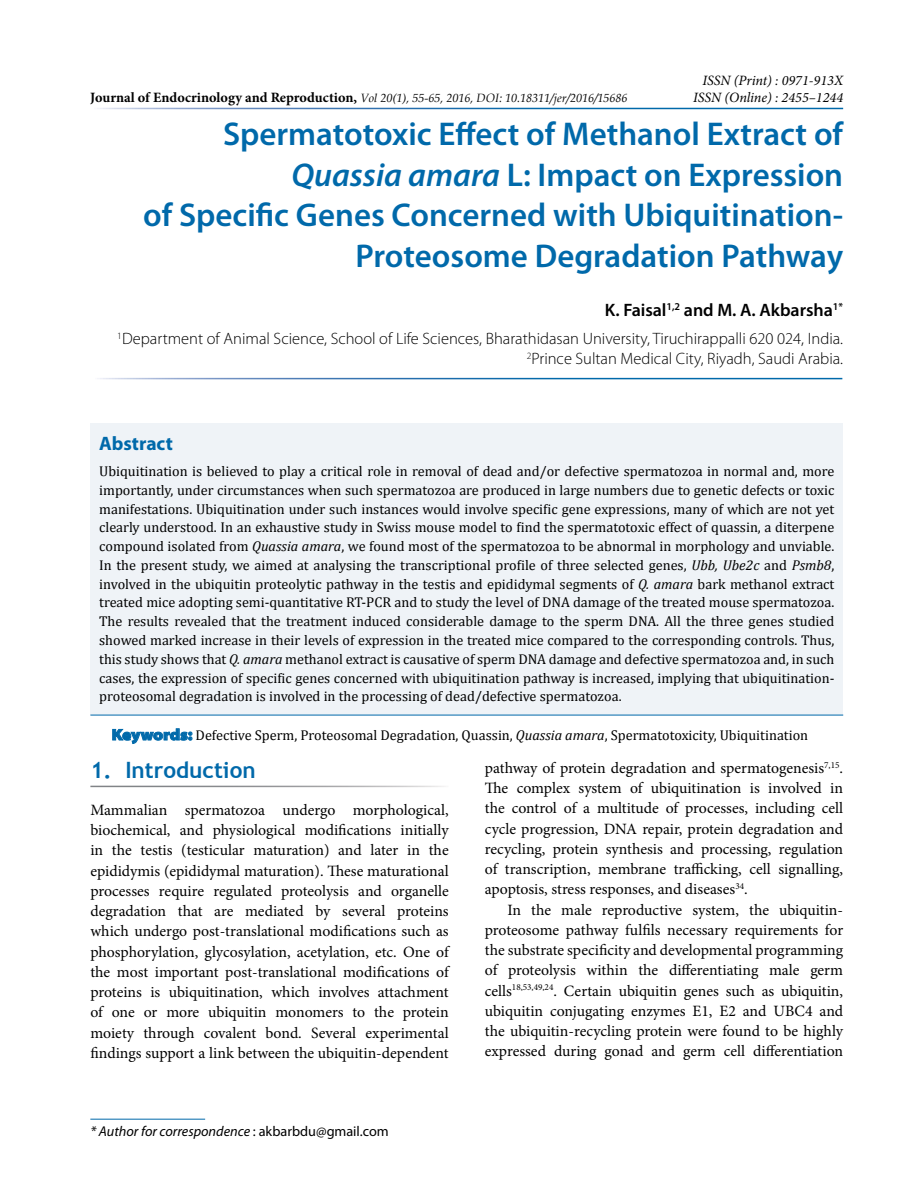
<style>
.page{position:relative;width:918px;height:1188px;background:#fff}
.page>*{position:absolute;margin:0;border:0;box-sizing:border-box;transform-origin:0 0}
.t1{font:600 33px/40.5px "Myriad Pro";color:#0069aa;text-align:right}
.t2{font:700 22.5px "Trebuchet MS";color:#0069aa}
.t3{font:700 19.5px "Myriad Pro";color:#0069aa}
.t4{font:600 18px "Myriad Pro";color:#000}
.t5{font:300 16.5px/19.8px "Myriad Pro";color:#000;text-align:right}
.t6{font:15.75px/20.2px "Minion Pro";color:#000;text-align:justify}
.t7{font:14.25px/18.8px "Cambria";color:#000;text-align:justify}
.t8{font:italic 14.25px/17.1px "Minion Pro";color:#000;text-align:right}
.t9{font:italic 14.25px "Myriad Pro";color:#000}
.t10{font:italic 12px "Book Antiqua";color:#000}
.s1{font-family:"Minion Pro";font-weight:700;font-style:normal;font-size:14.25px}
.s2{font-style:italic}
.s3{font-family:"Myriad Pro";font-weight:900;font-stretch:semi-expanded;font-size:15.75px;color:#0069aa}
.s4{font-style:normal}
</style>
<div class="page">
<hr style="left:90px;top:1119px;width:115px;height:1px;background:#0069aa">
<div style="left:90px;top:423px;width:753px;height:292px;background:#eff3f7"></div>
<hr style="left:90px;top:715px;width:753px;height:1px;background:#0069aa">
<svg style="left:113px;top:729px;width:79px;height:15px"></svg>
<p class="t10" style="left:90px;top:89px;width:539px"><span class="s1">Journal of Endocrinology and Reproduction,</span> Vol 20(1), 55-65, 2016, DOI: 10.18311/jer/2016/15686</p>
<p class="t8" style="left:693px;top:71px;width:152px">ISSN (Print) : 0971-913X<br>ISSN (Online) : 2455–1244</p>
<h1 class="t1" style="left:143px;top:113px;width:702px">Spermatotoxic Effect of Methanol Extract of <span class="s2">Quassia amara</span> L: Impact on Expression<br>of Specific Genes Concerned with Ubiquitination-Proteosome Degradation Pathway</h1>
<p class="t4" style="left:605px;top:298px;width:240px">K. Faisal<sup>1,2</sup> and M. A. Akbarsha<sup>1*</sup></p>
<p class="t5" style="left:117px;top:329px;width:727px"><sup>1</sup>Department of Animal Science, School of Life Sciences, Bharathidasan University, Tiruchirappalli 620 024, India.<br><sup>2</sup>Prince Sultan Medical City, Riyadh, Saudi Arabia.</p>
<h3 class="t3" style="left:99px;top:433px;width:75px">Abstract</h3>
<p class="t7" style="left:99px;top:462px;width:737px">Ubiquitination is believed to play a critical role in removal of dead and/or defective spermatozoa in normal and, more importantly, under circumstances when such spermatozoa are produced in large numbers due to genetic defects or toxic manifestations. Ubiquitination under such instances would involve specific gene expressions, many of which are not yet clearly understood. In an exhaustive study in Swiss mouse model to find the spermatotoxic effect of quassin, a diterpene compound isolated from <span class="s2">Quassia amara</span>, we found most of the spermatozoa to be abnormal in morphology and unviable.<br>In the present study, we aimed at analysing the transcriptional profile of three selected genes, <span class="s2">Ubb, Ube2c</span> and <span class="s2">Psmb8</span>, involved in the ubiquitin proteolytic pathway in the testis and epididymal segments of <span class="s2">Q. amara</span> bark methanol extract treated mice adopting semi-quantitative RT-PCR and to study the level of DNA damage of the treated mouse spermatozoa.<br>The results revealed that the treatment induced considerable damage to the sperm DNA. All the three genes studied showed marked increase in their levels of expression in the treated mice compared to the corresponding controls. Thus, this study shows that <span class="s2">Q. amara</span> methanol extract is causative of sperm DNA damage and defective spermatozoa and, in such cases, the expression of specific genes concerned with ubiquitination pathway is increased, implying that ubiquitination&shy;proteosomal degradation is involved in the processing of dead/defective spermatozoa.</p>
<p class="t7" style="left:112px;top:726px;width:698px"><span class="s3">Keywords:</span> Defective Sperm, Proteosomal Degradation, Quassin, <span class="s2">Quassia amara</span>, Spermatotoxicity, Ubiquitination</p>
<h2 class="t2" style="left:90px;top:756px;width:167px">1. Introduction</h2>
<p class="t6" style="left:90px;top:800px;width:360px">Mammalian spermatozoa undergo morphological, biochemical, and physiological modifications initially in the testis (testicular maturation) and later in the epididymis (epididymal maturation). These maturational processes require regulated proteolysis and organelle degradation that are mediated by several proteins which undergo post-translational modifications such as phosphorylation, glycosylation, acetylation, etc. One of the most important post-translational modifications of proteins is ubiquitination, which involves attachment of one or more ubiquitin monomers to the protein moiety through covalent bond. Several experimental findings support a link between the ubiquitin-dependent</p>
<p class="t9" style="left:90px;top:1124px;width:300px">* Author for correspondence <span class="s4">: akbarbdu@gmail.com</span></p>
<p class="t6" style="left:485px;top:758px;width:360px">pathway of protein degradation and spermatogenesis<sup>7,15</sup>.<br>The complex system of ubiquitination is involved in the control of a multitude of processes, including cell cycle progression, DNA repair, protein degradation and recycling, protein synthesis and processing, regulation of transcription, membrane trafficking, cell signalling, apoptosis, stress responses, and diseases<sup>34</sup>.</p>
<p class="t6" style="left:485px;top:900px;width:360px;text-indent:23px">In the male reproductive system, the ubiquitin&shy;proteosome pathway fulfils necessary requirements for the substrate specificity and developmental programming of proteolysis within the differentiating male germ cells<sup>18,53,49,24</sup>. Certain ubiquitin genes such as ubiquitin, ubiquitin conjugating enzymes E1, E2 and UBC4 and the ubiquitin-recycling protein were found to be highly expressed during gonad and germ cell differentiation</p>
</div>
